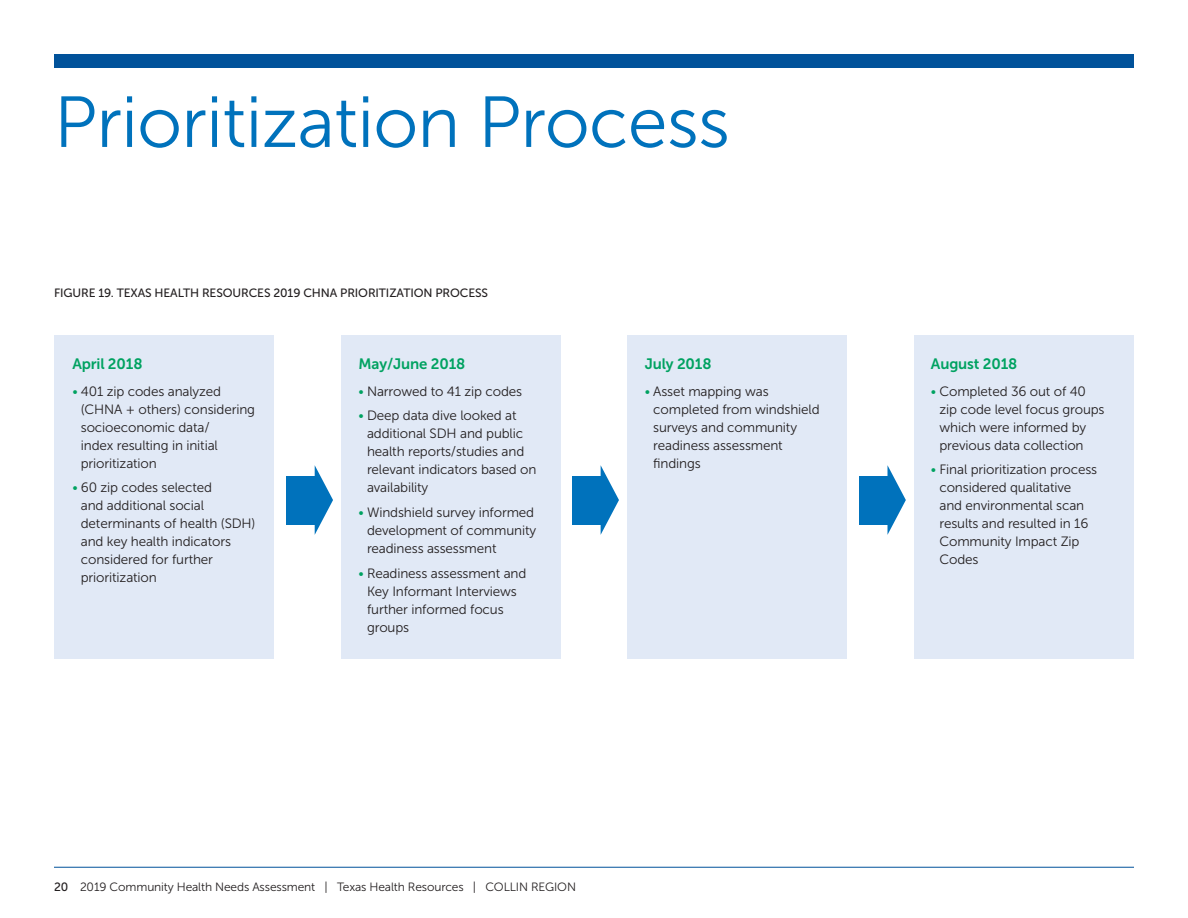
<style>
.page{position:relative;width:1188px;height:918px;background:#fff}
.page>*{position:absolute;margin:0;border:0;box-sizing:border-box;transform-origin:0 0}
.Section_Head{font:72px "Museo Sans 300";letter-spacing:-.01em;color:#0072bc}
.Subhead_Level_2{font:15px "Museo Sans 700";letter-spacing:-.01em;color:#00a261}
.t1{font:13.5px/18px "Museo Sans 300";letter-spacing:-.01em;color:#231f20}
.t2{font:12px "Museo Sans 300";letter-spacing:-.01em;color:#231f20}
.figure_title{font:12px "Museo Sans 500";letter-spacing:-.01em;color:#231f20}
.s1{color:#00a261}
.s2{font-family:"Museo Sans 500"}
</style>
<div class="page">
<hr style="left:54px;top:867px;width:1080px;height:1px;background:#01529a">
<div style="left:54px;top:335px;width:219px;height:324px;background:#e1e9f6"></div>
<div style="left:341px;top:335px;width:219px;height:324px;background:#e1e9f6"></div>
<div style="left:628px;top:335px;width:219px;height:324px;background:#e1e9f6"></div>
<div style="left:915px;top:335px;width:219px;height:324px;background:#e1e9f6"></div>
<div style="left:54px;top:54px;width:1080px;height:14px;background:#01529a"></div>
<div style="left:286px;top:476px;width:29px;height:48px;background:#0072bc"></div>
<div style="left:572px;top:476px;width:29px;height:48px;background:#0072bc"></div>
<div style="left:859px;top:476px;width:29px;height:48px;background:#0072bc"></div>
<svg style="left:315px;top:466px;width:18px;height:68px"></svg>
<svg style="left:601px;top:466px;width:18px;height:68px"></svg>
<svg style="left:888px;top:466px;width:18px;height:68px"></svg>
<p class="Section_Head" style="left:54px;top:83px;width:677px">Prioritization Process</p>
<p class="figure_title" style="left:54px;top:287px;width:436px">FIGURE 19. TEXAS HEALTH RESOURCES 2019 CHNA PRIORITIZATION PROCESS</p>
<p class="Subhead_Level_2" style="left:72px;top:355px;width:72px">April 2018</p>
<p class="t1" style="left:81px;top:382px;width:176px;text-indent:-8px"><span class="s1">•</span> 401 zip codes analyzed (CHNA + others) considering socioeconomic data/<br>index resulting in initial prioritization</p>
<p class="t1" style="left:81px;top:479px;width:176px;text-indent:-8px"><span class="s1">•</span> 60 zip codes selected<br>and additional social determinants of health (SDH) and key health indicators considered for further prioritization</p>
<p class="Subhead_Level_2" style="left:359px;top:355px;width:108px">May/June 2018</p>
<p class="t1" style="left:359px;top:382px;width:165px"><span class="s1">•</span> Narrowed to 41 zip codes</p>
<p class="t1" style="left:367px;top:407px;width:171px;text-indent:-8px"><span class="s1">•</span> Deep data dive looked at additional SDH and public health reports/studies and relevant indicators based on availability</p>
<p class="t1" style="left:367px;top:504px;width:171px;text-indent:-8px"><span class="s1">•</span> Windshield survey informed development of community readiness assessment</p>
<p class="t1" style="left:367px;top:564px;width:161px;text-indent:-8px"><span class="s1">•</span> Readiness assessment and<br>Key Informant Interviews further informed focus groups</p>
<p class="Subhead_Level_2" style="left:645px;top:355px;width:68px">July 2018</p>
<p class="t1" style="left:653px;top:382px;width:168px;text-indent:-8px"><span class="s1">•</span> Asset mapping was completed from windshield surveys and community readiness assessment findings</p>
<p class="t2" style="left:54px;top:880px;width:524px"><span class="s2">20</span> 2019 Community Health Needs Assessment | Texas Health Resources | COLLIN REGION</p>
<p class="Subhead_Level_2" style="left:931px;top:355px;width:88px">August 2018</p>
<p class="t1" style="left:939px;top:382px;width:167px;text-indent:-8px"><span class="s1">•</span> Completed 36 out of 40 zip code level focus groups which were informed by previous data collection</p>
<p class="t1" style="left:939px;top:461px;width:159px;text-indent:-8px"><span class="s1">•</span> Final prioritization process considered qualitative and environmental scan results and resulted in 16<br>Community Impact Zip<br>Codes</p>
</div>
